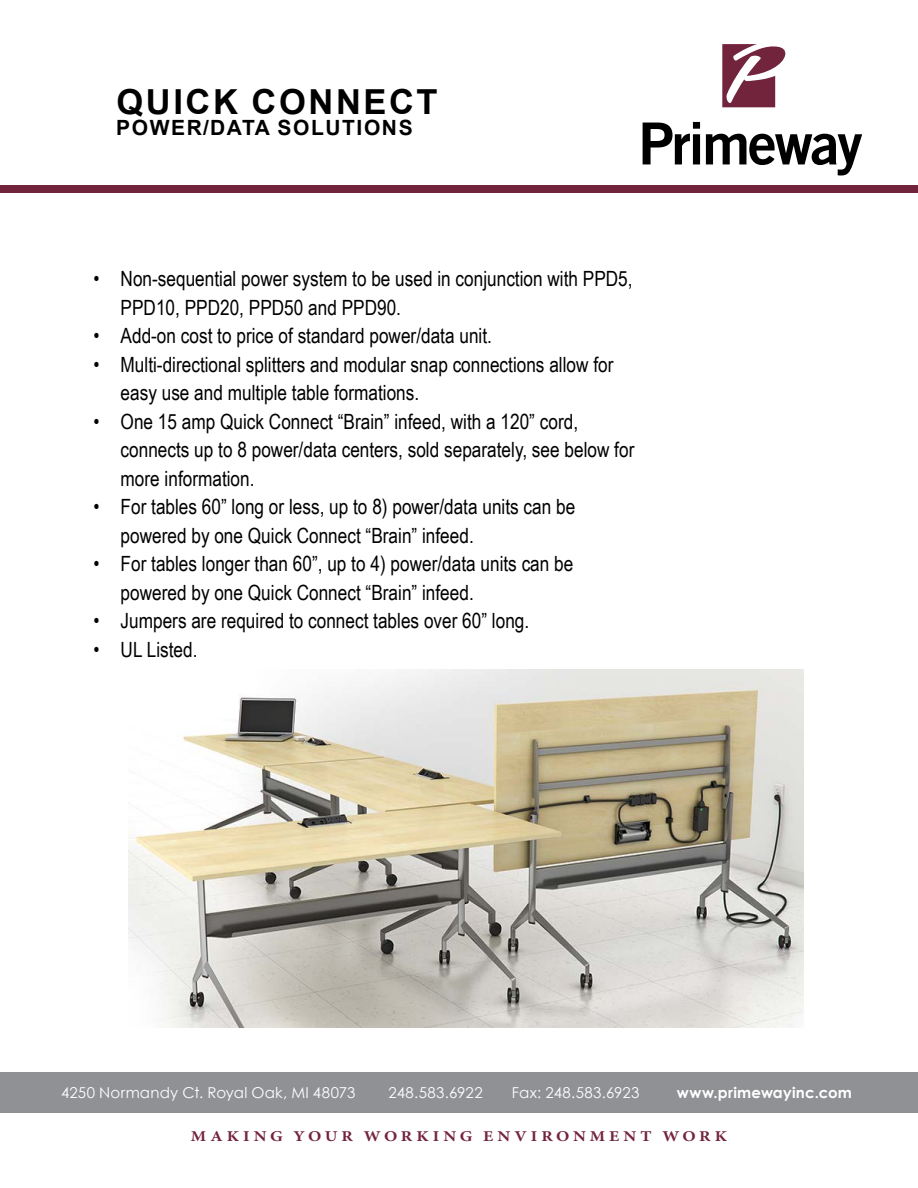
<style>
.page{position:relative;width:918px;height:1188px;background:#fff}
.page>*{position:absolute;margin:0;border:0;box-sizing:border-box;transform-origin:0 0}
.t1{font:700 34.5px "Arial";letter-spacing:.075em;color:#000}
.t2{font:21px/28.5px "Arial Narrow";color:#000}
.t3{font:700 21px "Arial";letter-spacing:.075em;color:#000}
.t4{font:15px "Century Gothic";letter-spacing:.015em;color:#fff}
.t5{font:700 15px "Minion Pro";letter-spacing:.23em;color:#73243d;scale:1.16 1}
.t6{font:700 15px "Century Gothic";letter-spacing:.015em;color:#fff}
</style>
<div class="page">
<img style="left:129px;top:670px;width:674px;height:357px">
<div style="left:0;top:1072px;width:918px;height:40px;background:#8f9194"></div>
<div style="left:0;top:185px;width:918px;height:8px;background:#73243d"></div>
<svg style="left:643px;top:122px;width:57px;height:42px"></svg>
<svg style="left:706px;top:134px;width:156px;height:41px"></svg>
<svg style="left:722px;top:44px;width:64px;height:63px"></svg>
<h1 class="t1" style="left:117px;top:78px;width:323px">QUICK CONNECT</h1>
<p class="t3" style="left:116px;top:113px;width:298px">POWER/DATA SOLUTIONS</p>
<p class="t2" style="left:121px;top:264px;width:514px;text-indent:-27px">• Non-sequential power system to be used in conjunction with PPD5,<br>PPD10, PPD20, PPD50 and PPD90.</p>
<p class="t2" style="left:94px;top:321px;width:400px">• Add-on cost to price of standard power/data unit.</p>
<p class="t2" style="left:121px;top:349px;width:494px;text-indent:-27px">• Multi-directional splitters and modular snap connections allow for easy use and multiple table formations.</p>
<p class="t2" style="left:121px;top:406px;width:515px;text-indent:-27px">• One 15 amp Quick Connect “Brain” infeed, with a 120” cord, connects up to 8 power/data centers, sold separately, see below for more information.</p>
<p class="t2" style="left:121px;top:492px;width:456px;text-indent:-27px">• For tables 60” long or less, up to 8) power/data units can be powered by one Quick Connect “Brain” infeed.</p>
<p class="t2" style="left:121px;top:549px;width:454px;text-indent:-27px">• For tables longer than 60”, up to 4) power/data units can be powered by one Quick Connect “Brain” infeed.</p>
<p class="t2" style="left:94px;top:606px;width:437px">• Jumpers are required to connect tables over 60” long.</p>
<p class="t2" style="left:94px;top:634px;width:105px">• UL Listed.</p>
<p class="t4" style="left:61px;top:1082px;width:296px">4250 Normandy Ct. Royal Oak, MI 48073</p>
<p class="t4" style="left:389px;top:1082px;width:96px">248.583.6922</p>
<p class="t4" style="left:512px;top:1082px;width:129px">Fax: 248.583.6923</p>
<p class="t6" style="left:677px;top:1081px;width:177px">www.primewayinc.com</p>
<p class="t5" style="left:191px;top:1126px;width:464px">MAKING YOUR WORKING ENVIRONMENT WORK</p>
</div>
